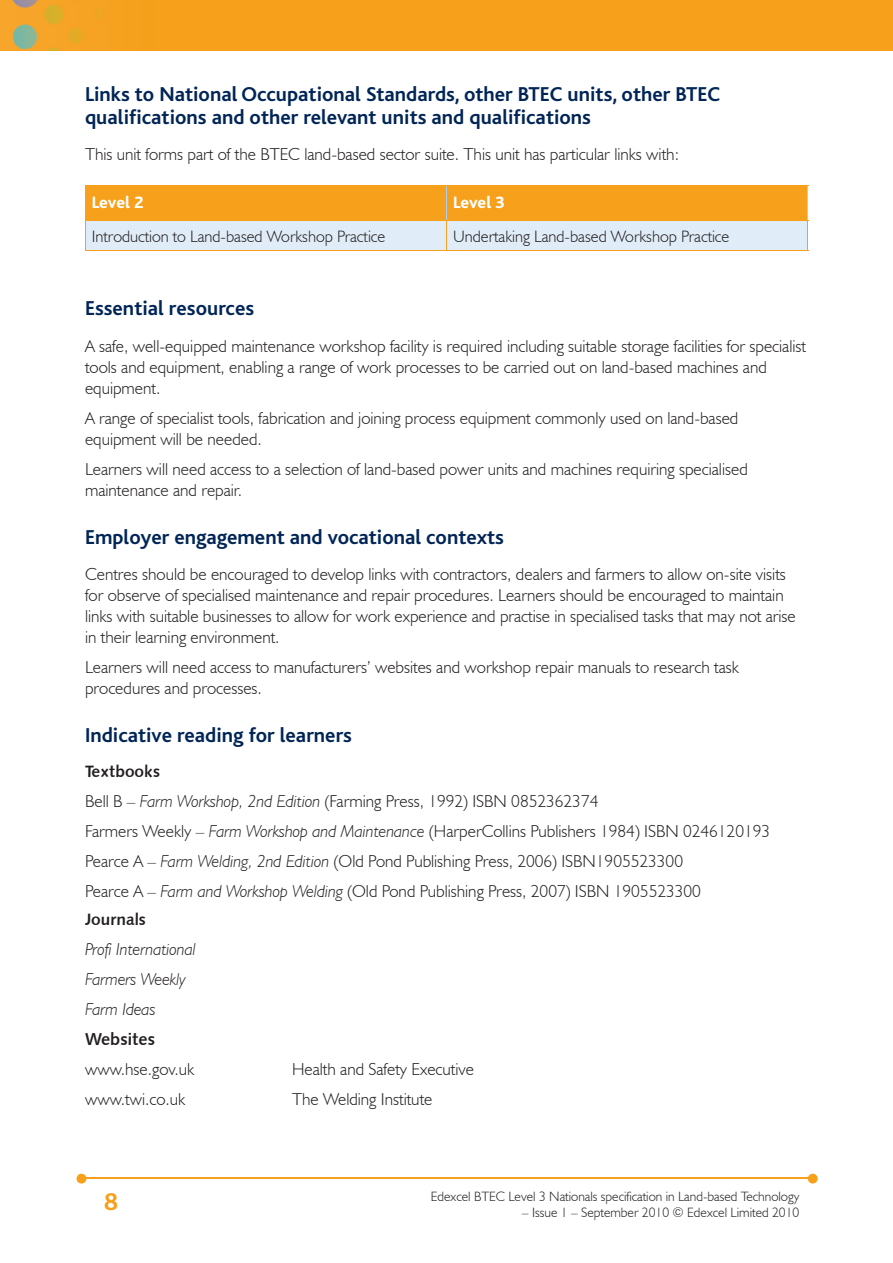
<style>
.page{position:relative;width:893px;height:1263px;background:#fff}
.page>*{position:absolute;margin:0;border:0;box-sizing:border-box;transform-origin:0 0}
.t1{font:700 25.5px "Bliss";color:#f6a01b}
.t2{font:700 21px/22.5px "Bliss";color:#002556}
.t3{font:300 17.25px/21px "Humanist 521 BT";color:#231f20}
.t4{font:italic 300 17.25px/30px "Humanist 521 BT";color:#231f20}
.t5{font:800 17.25px "Bliss";letter-spacing:-.005em;color:#fff}
.t6{font:17.25px "Humanist 531 BT Bold A";color:#231f20}
.t7{font:300 16.5px "Humanist 521 BT";color:#231f20}
.t8{font:16.5px "Humanist 531 BT Bold A";color:#231f20}
.t9{font:300 13.5px "Humanist 521 BT";color:#231f20}
.s1{font-style:italic}
</style>
<div class="page">
<img style="left:0;top:0;width:893px;height:51px">
<hr style="left:82px;top:1178px;width:728px;height:1px;background:#f6a01b">
<svg style="left:808px;top:1174px;width:10px;height:9px"></svg>
<svg style="left:77px;top:1174px;width:9px;height:9px"></svg>
<hr style="left:85px;top:185px;width:362px;height:1px;background:#f6a01b">
<hr style="left:447px;top:185px;width:361px;height:1px;background:#f6a01b">
<hr style="left:85px;top:250px;width:362px;height:1px;background:#f6a01b">
<hr style="left:447px;top:250px;width:361px;height:1px;background:#f6a01b">
<svg style="left:85px;top:186px;width:723px;height:64px;background:#ebc27f"></svg>
<p class="t2" style="left:85px;top:83px;width:637px">Links to National Occupational Standards, other BTEC units, other BTEC qualifications and other relevant units and qualifications</p>
<p class="t3" style="left:85px;top:143px;width:595px">This unit forms part of the BTEC land-based sector suite. This unit has particular links with:</p>
<p class="t5" style="left:92px;top:193px;width:53px">Level 2</p>
<p class="t5" style="left:453px;top:193px;width:53px">Level 3</p>
<p class="t7" style="left:92px;top:226px;width:295px">Introduction to Land-based Workshop Practice</p>
<p class="t7" style="left:453px;top:226px;width:278px">Undertaking Land-based Workshop Practice</p>
<p class="t2" style="left:85px;top:298px;width:171px">Essential resources</p>
<p class="t3" style="left:85px;top:335px;width:722px">A safe, well-equipped maintenance workshop facility is required including suitable storage facilities for specialist tools and equipment, enabling a range of work processes to be carried out on land-based machines and equipment.</p>
<p class="t3" style="left:85px;top:407px;width:655px">A range of specialist tools, fabrication and joining process equipment commonly used on land-based equipment will be needed.</p>
<p class="t3" style="left:85px;top:458px;width:664px">Learners will need access to a selection of land-based power units and machines requiring specialised maintenance and repair.</p>
<p class="t2" style="left:85px;top:526px;width:420px">Employer engagement and vocational contexts</p>
<p class="t3" style="left:85px;top:563px;width:712px">Centres should be encouraged to develop links with contractors, dealers and farmers to allow on-site visits for observe of specialised maintenance and repair procedures. Learners should be encouraged to maintain links with suitable businesses to allow for work experience and practise in specialised tasks that may not arise in their learning environment.</p>
<p class="t3" style="left:85px;top:656px;width:655px">Learners will need access to manufacturers’ websites and workshop repair manuals to research task procedures and processes.</p>
<p class="t2" style="left:85px;top:725px;width:268px">Indicative reading for learners</p>
<p class="t8" style="left:85px;top:761px;width:77px">Textbooks</p>
<p class="t3" style="left:85px;top:786px;width:687px;line-height:30px">Bell B – <span class="s1">Farm Workshop, 2nd Edition</span> (Farming Press, 1992) ISBN 0852362374<br>Farmers Weekly – <span class="s1">Farm Workshop and Maintenance</span> (HarperCollins Publishers 1984) ISBN 0246120193<br>Pearce A – <span class="s1">Farm Welding, 2nd Edition</span> (Old Pond Publishing Press, 2006) ISBN1905523300<br>Pearce A – <span class="s1">Farm and Workshop Welding</span> (Old Pond Publishing Press, 2007) ISBN 1905523300</p>
<p class="t8" style="left:85px;top:909px;width:62px">Journals</p>
<p class="t4" style="left:85px;top:934px;width:112px">Profi International<br>Farmers Weekly<br>Farm Ideas</p>
<p class="t6" style="left:85px;top:1029px;width:72px">Websites</p>
<p class="t3" style="left:85px;top:1059px;width:111px">www.hse.gov.uk</p>
<p class="t3" style="left:292px;top:1059px;width:184px">Health and Safety Executive</p>
<p class="t3" style="left:85px;top:1089px;width:102px">www.twi.co.uk</p>
<p class="t3" style="left:292px;top:1089px;width:142px">The Welding Institute</p>
<h1 class="t1" style="left:104px;top:1189px;width:15px">8</h1>
<p class="t9" style="left:431px;top:1188px;width:370px">Edexcel BTEC Level 3 Nationals specification in Land-based Technology</p>
<p class="t9" style="left:522px;top:1204px;width:279px">– Issue 1 – September 2010 © Edexcel Limited 2010</p>
</div>
